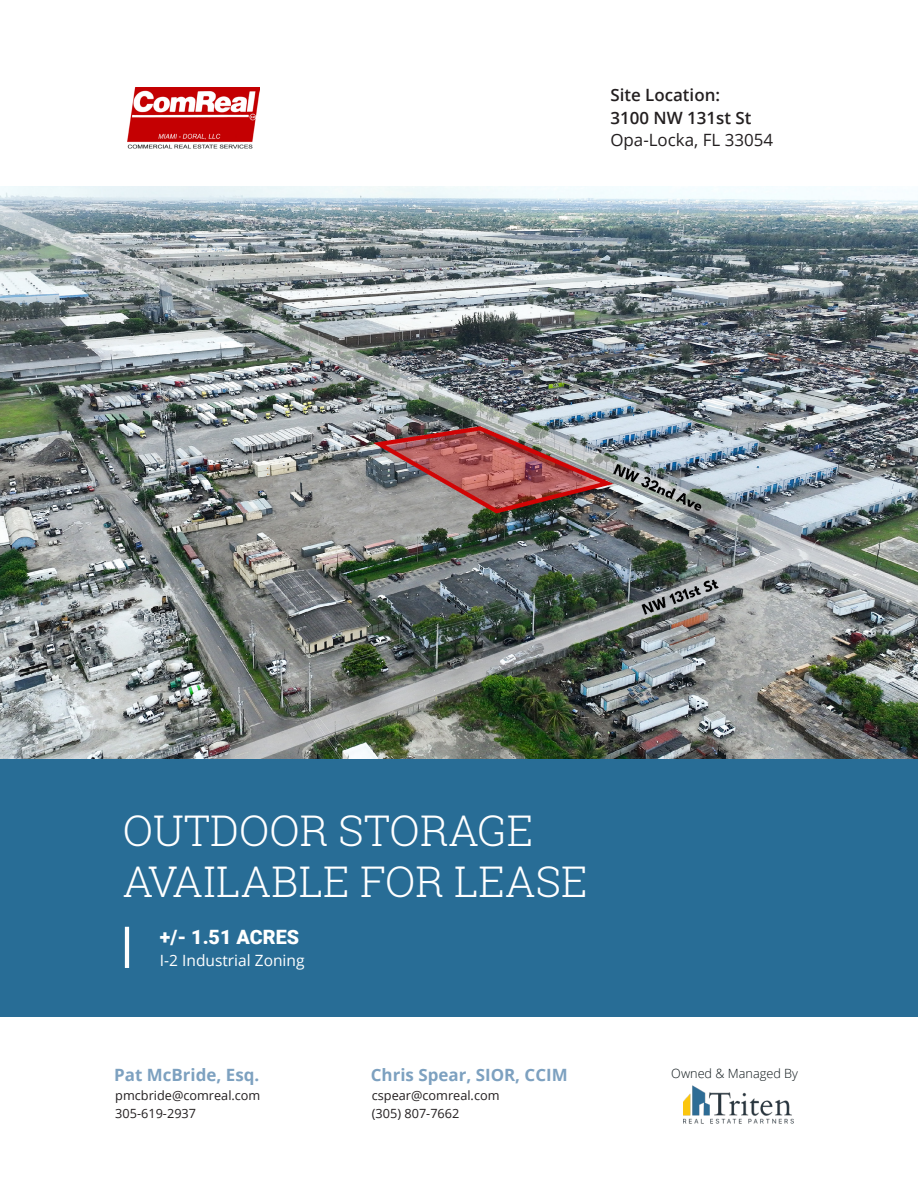
<style>
.page{position:relative;width:918px;height:1188px;background:#fff}
.page>*{position:absolute;margin:0;border:0;box-sizing:border-box;transform-origin:0 0}
.Cover_Page_Header{font:300 42.3px "Roboto Slab";color:#fff}
.Cover_Subhead{font:900 19.8px "Roboto";color:#fff}
.Blue_Text_-_Align_Le{font:700 16.95px "Open Sans";color:#7da1c0}
.Top_Right_Address{font:16.95px/22.6px "Open Sans";color:#231f20}
.Top_Right_Address-2{font:600 16.95px "Open Sans";color:#231f20}
.Identification_Text{font:15.45px "Open Sans";color:#fff}
.t1{font:700 15.45px "Open Sans";color:#040503}
.Identification_Text-2{font:12.75px "Open Sans";color:#231f20}
.Blue_Text_-_Align_Le-2{font:300 12.75px "Open Sans";color:#0b1417}
.s1{font-weight:600}
</style>
<div class="page">
<img style="left:0;top:186px;width:918px;height:573px">
<img style="left:127px;top:88px;width:132px;height:61px">
<img style="left:684px;top:1085px;width:109px;height:39px">
<div style="left:0;top:759px;width:918px;height:258px;background:#286d96"></div>
<hr style="left:125px;top:927px;width:4px;height:41px;background:#fff">
<p class="Top_Right_Address-2" style="left:610px;top:83px;width:111px">Site Location:</p>
<p class="Top_Right_Address" style="left:610px;top:106px;width:164px"><span class="s1">3100 NW 131st St<br></span>Opa-Locka, FL 33054</p>
<p class="Cover_Page_Header" style="left:123px;top:802px;width:412px">OUTDOOR STORAGE</p>
<p class="Cover_Page_Header" style="left:123px;top:853px;width:466px">AVAILABLE FOR LEASE</p>
<p class="Cover_Subhead" style="left:160px;top:923px;width:141px">+/- 1.51 ACRES</p>
<p class="Identification_Text" style="left:160px;top:949px;width:146px">I-2 Industrial Zoning</p>
<p class="Blue_Text_-_Align_Le" style="left:114px;top:1063px;width:147px">Pat McBride, Esq.</p>
<p class="Blue_Text_-_Align_Le" style="left:371px;top:1063px;width:198px">Chris Spear, SIOR, CCIM</p>
<p class="Blue_Text_-_Align_Le-2" style="left:671px;top:1064px;width:128px">Owned &amp; Managed By</p>
<p class="Identification_Text-2" style="left:115px;top:1087px;width:147px">pmcbride@comreal.com</p>
<p class="Identification_Text-2" style="left:115px;top:1104px;width:82px">305-619-2937</p>
<p class="t1" style="left:135px;top:1098px;width:10px">1</p>
<p class="Identification_Text-2" style="left:372px;top:1087px;width:129px">cspear@comreal.com</p>
<p class="Identification_Text-2" style="left:372px;top:1104px;width:89px">(305) 807-7662</p>
</div>
